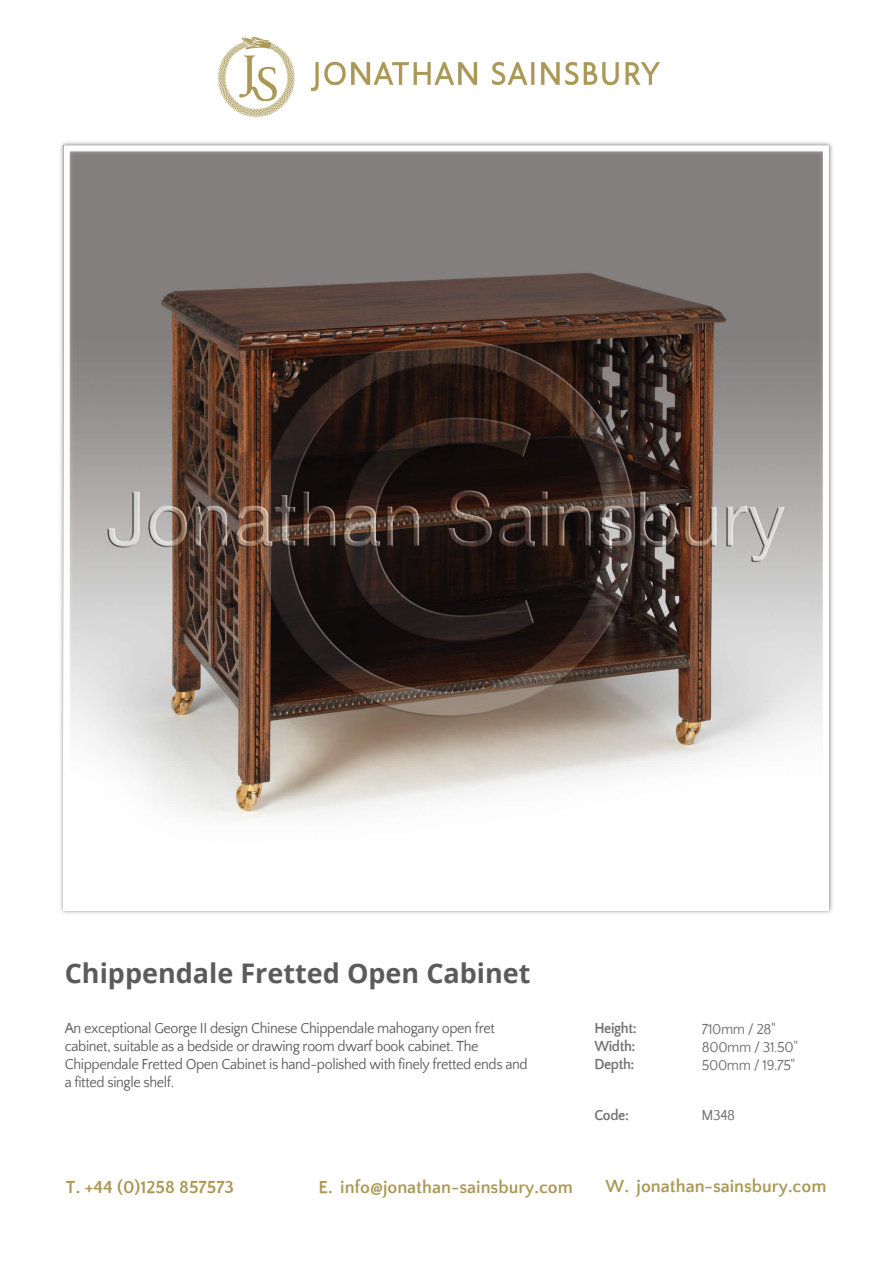
<style>
.page{position:relative;width:893px;height:1263px;background:#fff}
.page>*{position:absolute;margin:0;border:0;box-sizing:border-box;transform-origin:0 0}
.t1{font:700 27px "Open Sans";color:#5b5b5b}
.t2{font:700 18px "Quattrocento Sans";color:#ab9856}
.t3{font:15px/18px "Quattrocento Sans";letter-spacing:-.025em;color:#5b5b5b;scale:.95 1}
.t4{font:15px/18px "Quattrocento Sans";letter-spacing:-.025em;color:#717171;scale:.95 1}
.t5{font:700 15px/18px "Quattrocento Sans";letter-spacing:-.025em;color:#727272;text-align:justify;scale:.95 1}
</style>
<div class="page">
<img style="left:218px;top:37px;width:442px;height:79px">
<img style="left:60px;top:142px;width:773px;height:772px">
<div style="left:64px;top:145px;width:765px;height:765px;border:6px solid #fff"></div>
<h1 class="t1" style="left:65px;top:954px;width:467px">Chippendale Fretted Open Cabinet</h1>
<p class="t3" style="left:65px;top:1019px;width:489px">An exceptional George II design Chinese Chippendale mahogany open fret cabinet, suitable as a bedside or drawing room dwarf book cabinet. The Chippendale Fretted Open Cabinet is hand-polished with finely fretted ends and a fitted single shelf.</p>
<p class="t5" style="left:594px;top:1020px;width:46px">Height:<br>Width:<br>Depth:</p>
<p class="t5" style="left:594px;top:1106px;width:38px">Code:</p>
<p class="t4" style="left:702px;top:1020px;width:103px">710mm / 28"<br>800mm / 31.50"<br>500mm / 19.75"</p>
<p class="t4" style="left:701px;top:1106px;width:37px">M348</p>
<p class="t2" style="left:66px;top:1177px;width:170px">T. +44 (0)1258 857573</p>
<p class="t2" style="left:318px;top:1177px;width:256px">E. info@jonathan-sainsbury.com</p>
<p class="t2" style="left:606px;top:1177px;width:222px">W. jonathan-sainsbury.com</p>
</div>
